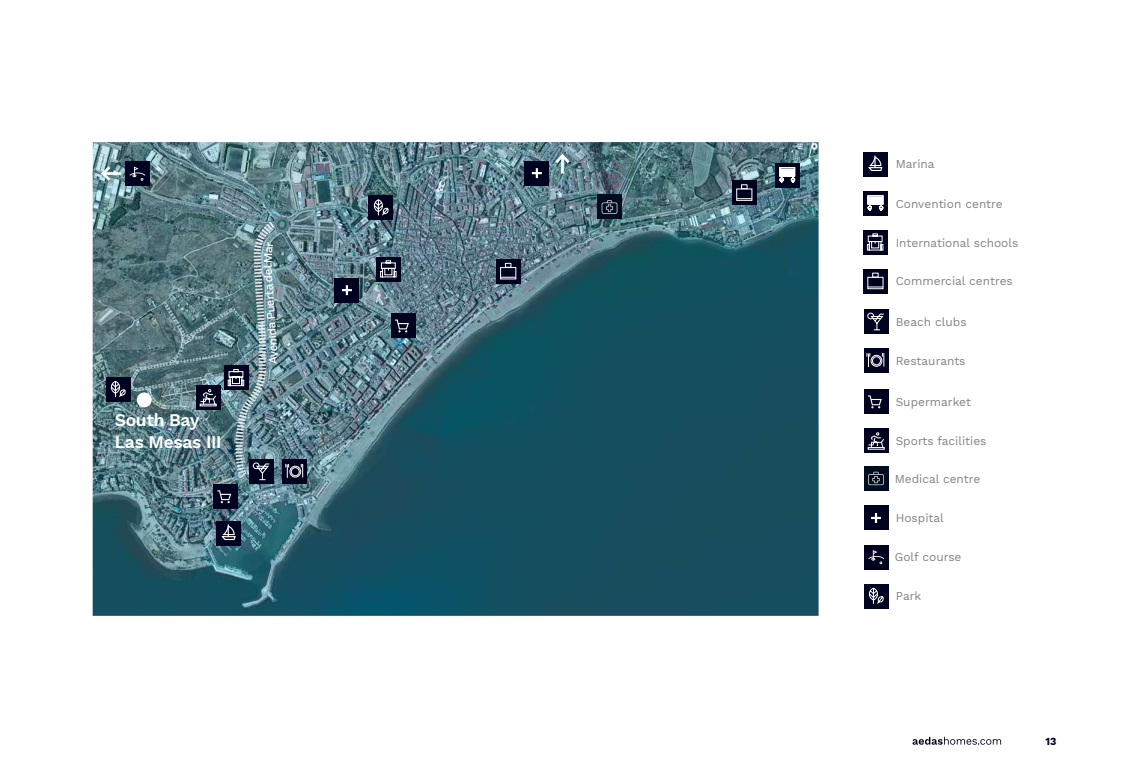
<style>
.page{position:relative;width:1134px;height:780px;background:#fff}
.page>*{position:absolute;margin:0;border:0;box-sizing:border-box;transform-origin:0 0}
.t1{font:600 17.5px/21px "Work Sans";letter-spacing:-.02em;color:#fff}
.t2{font:11.88px "Work Sans";color:#808285}
.t3{font:700 10.62px "Work Sans";color:#000320}
.t4{font:10.5px "Salvo Sans";color:#fff}
</style>
<div class="page">
<svg style="left:912px;top:736px;width:89px;height:8px"></svg>
<div style="left:864px;top:544px;width:24px;height:25px;background:#000320"></div>
<svg style="left:868px;top:550px;width:16px;height:14px"></svg>
<div style="left:864px;top:389px;width:24px;height:25px;background:#000320"></div>
<svg style="left:868px;top:395px;width:14px;height:13px"></svg>
<div style="left:863px;top:152px;width:25px;height:25px;background:#000320"></div>
<svg style="left:868px;top:156px;width:15px;height:15px"></svg>
<img style="left:93px;top:142px;width:725px;height:473px">
<img style="left:235px;top:222px;width:39px;height:256px">
<svg style="left:99px;top:164px;width:24px;height:19px"></svg>
<svg style="left:552px;top:152px;width:20px;height:24px"></svg>
<div style="left:864px;top:309px;width:24px;height:25px;background:#000320"></div>
<svg style="left:867px;top:312px;width:17px;height:19px"></svg>
<div style="left:249px;top:459px;width:25px;height:24px;background:#000320"></div>
<svg style="left:252px;top:462px;width:18px;height:18px"></svg>
<div style="left:864px;top:348px;width:24px;height:25px;background:#000320"></div>
<svg style="left:866px;top:353px;width:19px;height:15px"></svg>
<div style="left:282px;top:459px;width:25px;height:24px;background:#000320"></div>
<svg style="left:285px;top:464px;width:19px;height:14px"></svg>
<div style="left:864px;top:428px;width:24px;height:25px;background:#000320"></div>
<svg style="left:867px;top:432px;width:18px;height:18px"></svg>
<div style="left:863px;top:269px;width:25px;height:24px;background:#000320"></div>
<div style="left:867px;top:277px;width:16px;height:12px;border:1px solid #fff"></div>
<svg style="left:872px;top:272px;width:7px;height:5px"></svg>
<svg style="left:868px;top:286px;width:15px;height:1px"></svg>
<div style="left:732px;top:180px;width:24px;height:25px;background:#000320"></div>
<div style="left:736px;top:188px;width:16px;height:13px;border:1px solid #fff"></div>
<svg style="left:741px;top:184px;width:6px;height:5px"></svg>
<svg style="left:737px;top:198px;width:15px;height:1px"></svg>
<div style="left:496px;top:259px;width:24px;height:25px;background:#000320"></div>
<div style="left:500px;top:267px;width:16px;height:12px;border:1px solid #fff"></div>
<svg style="left:505px;top:263px;width:6px;height:5px"></svg>
<svg style="left:501px;top:277px;width:15px;height:1px"></svg>
<div style="left:863px;top:230px;width:25px;height:25px;background:#000320"></div>
<svg style="left:866px;top:233px;width:18px;height:18px"></svg>
<div style="left:376px;top:257px;width:25px;height:24px;background:#000320"></div>
<svg style="left:380px;top:260px;width:17px;height:18px"></svg>
<div style="left:224px;top:365px;width:24px;height:25px;background:#000320"></div>
<svg style="left:227px;top:369px;width:18px;height:17px"></svg>
<div style="left:863px;top:191px;width:25px;height:25px;background:#000320"></div>
<svg style="left:867px;top:195px;width:17px;height:16px"></svg>
<div style="left:775px;top:163px;width:24px;height:24px;background:#000320"></div>
<svg style="left:779px;top:167px;width:17px;height:16px"></svg>
<div style="left:864px;top:583px;width:24px;height:25px;background:#000320"></div>
<svg style="left:868px;top:587px;width:16px;height:17px"></svg>
<div style="left:369px;top:195px;width:24px;height:25px;background:#000320"></div>
<svg style="left:373px;top:199px;width:16px;height:17px"></svg>
<div style="left:391px;top:313px;width:24px;height:25px;background:#000320"></div>
<svg style="left:395px;top:319px;width:14px;height:13px"></svg>
<div style="left:213px;top:484px;width:25px;height:25px;background:#000320"></div>
<svg style="left:217px;top:490px;width:14px;height:13px"></svg>
<div style="left:125px;top:161px;width:25px;height:25px;background:#000320"></div>
<svg style="left:129px;top:167px;width:16px;height:14px"></svg>
<div style="left:216px;top:521px;width:25px;height:24px;background:#000320"></div>
<svg style="left:221px;top:525px;width:15px;height:15px"></svg>
<div style="left:137px;top:392px;width:15px;height:15px;background:#fff;border-radius:50%"></div>
<div style="left:196px;top:385px;width:24px;height:25px;background:#000320"></div>
<svg style="left:199px;top:389px;width:18px;height:18px"></svg>
<div style="left:106px;top:377px;width:24px;height:24px;background:#000320"></div>
<svg style="left:110px;top:381px;width:16px;height:16px"></svg>
<div style="left:864px;top:505px;width:24px;height:25px;background:#000320"></div>
<svg style="left:871px;top:513px;width:10px;height:10px"></svg>
<div style="left:524px;top:161px;width:25px;height:24px;background:#000320"></div>
<svg style="left:532px;top:168px;width:10px;height:10px"></svg>
<div style="left:334px;top:278px;width:25px;height:24px;background:#000320"></div>
<svg style="left:342px;top:285px;width:10px;height:10px"></svg>
<div style="left:597px;top:194px;width:25px;height:25px;background:#000d21"></div>
<svg style="left:601px;top:200px;width:16px;height:14px"></svg>
<div style="left:864px;top:466px;width:24px;height:25px;background:#000d21"></div>
<svg style="left:868px;top:471px;width:16px;height:14px"></svg>
<svg style="left:269px;top:336px;width:8px;height:28px"></svg>
<svg style="left:264px;top:242px;width:9px;height:39px"></svg>
<h1 class="t1" style="left:115px;top:411px;width:108px">South Bay<br>Las Mesas III</h1>
<p class="t4" style="left:265px;top:336px;width:53px;rotate:-94deg">da Puerta</p>
<p class="t2" style="left:896px;top:157px;width:40px">Marina</p>
<p class="t2" style="left:896px;top:196px;width:109px">Convention centre</p>
<p class="t2" style="left:896px;top:235px;width:124px">International schools</p>
<p class="t2" style="left:896px;top:274px;width:119px">Commercial centres</p>
<p class="t2" style="left:896px;top:314px;width:72px">Beach clubs</p>
<p class="t2" style="left:896px;top:353px;width:71px">Restaurants</p>
<p class="t2" style="left:896px;top:395px;width:77px">Supermarket</p>
<p class="t2" style="left:896px;top:434px;width:92px">Sports facilities</p>
<p class="t2" style="left:895px;top:472px;width:87px">Medical centre</p>
<p class="t2" style="left:896px;top:511px;width:50px">Hospital</p>
<p class="t2" style="left:895px;top:550px;width:68px">Golf course</p>
<p class="t2" style="left:896px;top:589px;width:27px">Park</p>
<p class="t3" style="left:1045px;top:734px;width:12px">13</p>
</div>
